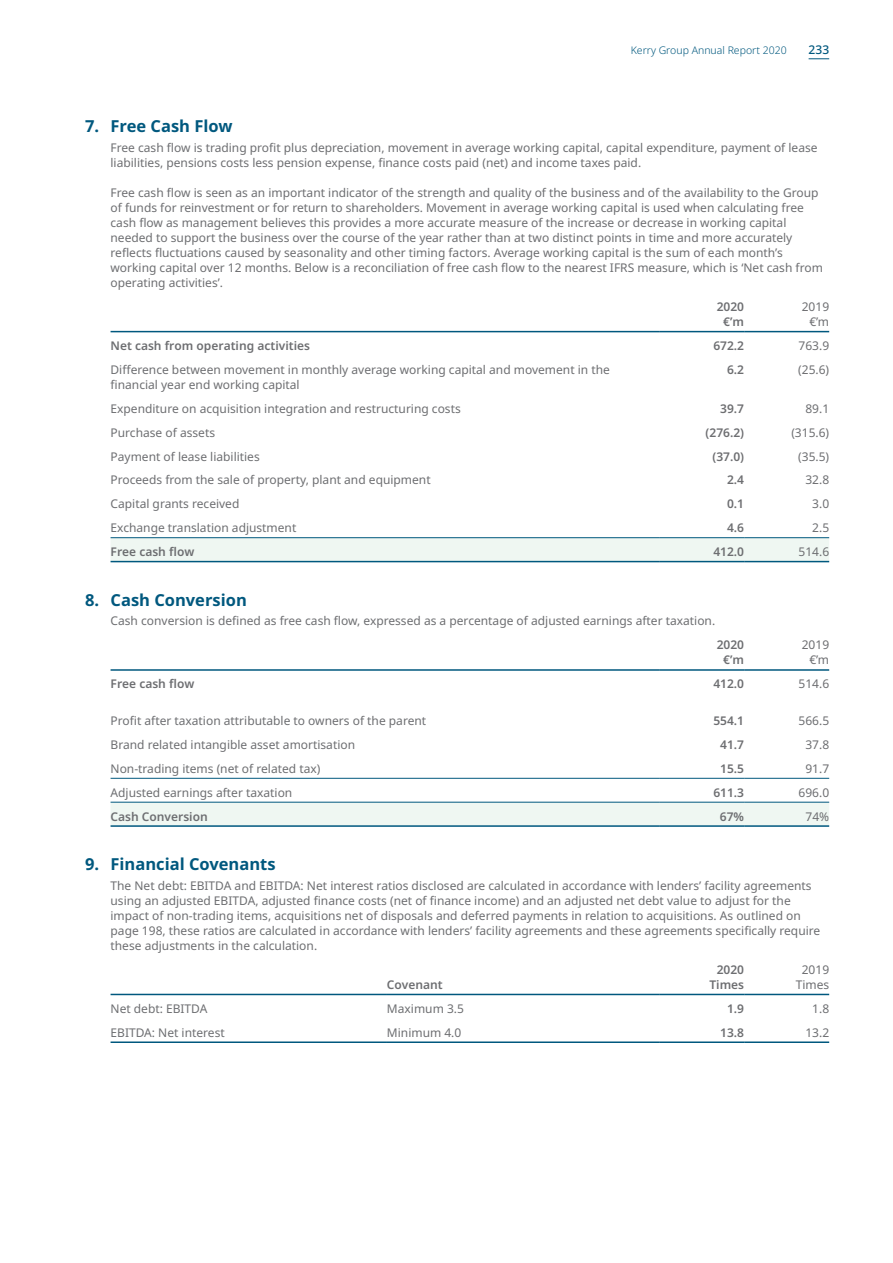
<style>
.page{position:relative;width:893px;height:1263px;background:#fff}
.page>*{position:absolute;margin:0;border:0;box-sizing:border-box;transform-origin:0 0}
.t1{font:700 16.5px "Noto Sans";color:#00587e}
.t2{font:12px/15px "Noto Sans";color:#6d6e71}
.t3{font:600 12px/15px "Noto Sans";color:#6d6e71;text-align:center}
.t4{font:500 12px "Noto Sans";color:#00587e}
.t5{font:300 10.5px "Noto Sans";color:#00587e}
</style>
<div class="page">
<svg style="left:809px;top:58px;width:20px;height:1px"></svg>
<svg style="left:111px;top:538px;width:718px;height:23px"></svg>
<hr style="left:111px;top:331px;width:548px;height:1px;background:#00587e">
<hr style="left:659px;top:331px;width:85px;height:1px;background:#00587e">
<hr style="left:744px;top:331px;width:85px;height:1px;background:#00587e">
<hr style="left:111px;top:561px;width:548px;height:1px;background:#00587e">
<hr style="left:659px;top:561px;width:85px;height:1px;background:#00587e">
<hr style="left:744px;top:561px;width:85px;height:1px;background:#00587e">
<hr style="left:111px;top:537px;width:548px;height:1px;background:#00587e">
<hr style="left:659px;top:537px;width:85px;height:1px;background:#00587e">
<hr style="left:744px;top:537px;width:85px;height:1px;background:#00587e">
<div style="left:111px;top:803px;width:718px;height:22px;background:#eff7f2"></div>
<hr style="left:111px;top:669px;width:548px;height:2px;background:#00587e">
<hr style="left:659px;top:669px;width:85px;height:2px;background:#00587e">
<hr style="left:744px;top:669px;width:85px;height:2px;background:#00587e">
<hr style="left:111px;top:825px;width:548px;height:2px;background:#00587e">
<hr style="left:659px;top:825px;width:85px;height:2px;background:#00587e">
<hr style="left:744px;top:825px;width:85px;height:2px;background:#00587e">
<hr style="left:111px;top:802px;width:548px;height:1px;background:#00587e">
<hr style="left:659px;top:802px;width:85px;height:1px;background:#00587e">
<hr style="left:744px;top:802px;width:85px;height:1px;background:#00587e">
<hr style="left:111px;top:778px;width:548px;height:1px;background:#00587e">
<hr style="left:659px;top:778px;width:85px;height:1px;background:#00587e">
<hr style="left:744px;top:778px;width:85px;height:1px;background:#00587e">
<hr style="left:111px;top:994px;width:276px;height:1px;background:#00587e">
<hr style="left:387px;top:994px;width:272px;height:1px;background:#00587e">
<hr style="left:659px;top:994px;width:85px;height:1px;background:#00587e">
<hr style="left:744px;top:994px;width:85px;height:1px;background:#00587e">
<hr style="left:111px;top:1041px;width:276px;height:2px;background:#00587e">
<hr style="left:387px;top:1041px;width:272px;height:2px;background:#00587e">
<hr style="left:659px;top:1041px;width:85px;height:2px;background:#00587e">
<hr style="left:744px;top:1041px;width:85px;height:2px;background:#00587e">
<p class="t5" style="left:631px;top:43px;width:157px">Kerry Group Annual Report 2020</p>
<p class="t4" style="left:809px;top:41px;width:22px">233</p>
<h1 class="t1" style="left:85px;top:115px;width:149px">7. Free Cash Flow</h1>
<p class="t2" style="left:111px;top:140px;width:709px">Free cash flow is trading profit plus depreciation, movement in average working capital, capital expenditure, payment of lease liabilities, pensions costs less pension expense, finance costs paid (net) and income taxes paid.</p>
<p class="t2" style="left:111px;top:185px;width:714px">Free cash flow is seen as an important indicator of the strength and quality of the business and of the availability to the Group of funds for reinvestment or for return to shareholders. Movement in average working capital is used when calculating free cash flow as management believes this provides a more accurate measure of the increase or decrease in working capital needed to support the business over the course of the year rather than at two distinct points in time and more accurately reflects fluctuations caused by seasonality and other timing factors. Average working capital is the sum of each month’s working capital over 12 months. Below is a reconciliation of free cash flow to the nearest IFRS measure, which is ‘Net cash from operating activities’.</p>
<p class="t3" style="left:717px;top:299px;width:29px">2020 €’m</p>
<p class="t2" style="left:802px;top:299px;width:29px;text-align:right">2019 €’m</p>
<p class="t3" style="left:111px;top:338px;width:201px">Net cash from operating activities</p>
<p class="t3" style="left:713px;top:338px;width:32px">672.2</p>
<p class="t2" style="left:798px;top:338px;width:32px">763.9</p>
<p class="t2" style="left:111px;top:362px;width:501px">Difference between movement in monthly average working capital and movement in the financial year end working capital</p>
<p class="t3" style="left:727px;top:362px;width:19px">6.2</p>
<p class="t2" style="left:798px;top:362px;width:33px">(25.6)</p>
<p class="t2" style="left:111px;top:401px;width:352px">Expenditure on acquisition integration and restructuring costs</p>
<p class="t3" style="left:720px;top:401px;width:25px">39.7</p>
<p class="t2" style="left:805px;top:401px;width:25px">89.1</p>
<p class="t2" style="left:111px;top:425px;width:106px">Purchase of assets</p>
<p class="t3" style="left:706px;top:425px;width:40px">(276.2)</p>
<p class="t2" style="left:791px;top:425px;width:39px">(315.6)</p>
<p class="t2" style="left:111px;top:449px;width:151px">Payment of lease liabilities</p>
<p class="t3" style="left:712px;top:449px;width:33px">(37.0)</p>
<p class="t2" style="left:798px;top:449px;width:33px">(35.5)</p>
<p class="t2" style="left:111px;top:473px;width:322px">Proceeds from the sale of property, plant and equipment</p>
<p class="t3" style="left:727px;top:473px;width:19px">2.4</p>
<p class="t2" style="left:805px;top:473px;width:25px">32.8</p>
<p class="t2" style="left:111px;top:497px;width:130px">Capital grants received</p>
<p class="t3" style="left:727px;top:497px;width:19px">0.1</p>
<p class="t2" style="left:812px;top:497px;width:18px">3.0</p>
<p class="t2" style="left:111px;top:521px;width:187px">Exchange translation adjustment</p>
<p class="t3" style="left:727px;top:521px;width:19px">4.6</p>
<p class="t2" style="left:812px;top:521px;width:18px">2.5</p>
<p class="t3" style="left:111px;top:544px;width:85px">Free cash flow</p>
<p class="t3" style="left:713px;top:544px;width:32px">412.0</p>
<p class="t2" style="left:798px;top:544px;width:32px">514.6</p>
<h1 class="t1" style="left:85px;top:588px;width:163px">8. Cash Conversion</h1>
<p class="t2" style="left:111px;top:613px;width:606px">Cash conversion is defined as free cash flow, expressed as a percentage of adjusted earnings after taxation.</p>
<p class="t3" style="left:717px;top:638px;width:29px">2020 €’m</p>
<p class="t2" style="left:802px;top:638px;width:29px;text-align:right">2019 €’m</p>
<p class="t3" style="left:111px;top:677px;width:85px">Free cash flow</p>
<p class="t3" style="left:713px;top:677px;width:32px">412.0</p>
<p class="t2" style="left:798px;top:677px;width:32px">514.6</p>
<p class="t2" style="left:111px;top:713px;width:317px">Profit after taxation attributable to owners of the parent</p>
<p class="t3" style="left:713px;top:713px;width:32px">554.1</p>
<p class="t2" style="left:798px;top:713px;width:32px">566.5</p>
<p class="t2" style="left:111px;top:737px;width:246px">Brand related intangible asset amortisation</p>
<p class="t3" style="left:720px;top:737px;width:25px">41.7</p>
<p class="t2" style="left:805px;top:737px;width:25px">37.8</p>
<p class="t2" style="left:111px;top:761px;width:211px">Non-trading items (net of related tax)</p>
<p class="t3" style="left:720px;top:761px;width:25px">15.5</p>
<p class="t2" style="left:805px;top:761px;width:25px">91.7</p>
<p class="t2" style="left:111px;top:785px;width:183px">Adjusted earnings after taxation</p>
<p class="t3" style="left:713px;top:785px;width:32px">611.3</p>
<p class="t2" style="left:798px;top:785px;width:32px">696.0</p>
<p class="t3" style="left:111px;top:809px;width:99px">Cash Conversion</p>
<p class="t3" style="left:720px;top:809px;width:26px">67%</p>
<p class="t2" style="left:805px;top:809px;width:25px">74%</p>
<h1 class="t1" style="left:85px;top:853px;width:192px">9. Financial Covenants</h1>
<p class="t2" style="left:111px;top:878px;width:711px">The Net debt: EBITDA and EBITDA: Net interest ratios disclosed are calculated in accordance with lenders’ facility agreements using an adjusted EBITDA, adjusted finance costs (net of finance income) and an adjusted net debt value to adjust for the impact of non-trading items, acquisitions net of disposals and deferred payments in relation to acquisitions. As outlined on page 198, these ratios are calculated in accordance with lenders’ facility agreements and these agreements specifically require these adjustments in the calculation.</p>
<p class="t3" style="left:387px;top:977px;width:57px">Covenant</p>
<p class="t3" style="left:709px;top:962px;width:36px;text-align:right">2020<br>Times</p>
<p class="t2" style="left:796px;top:962px;width:35px;text-align:center">2019<br>Times</p>
<p class="t2" style="left:111px;top:1001px;width:98px">Net debt: EBITDA</p>
<p class="t2" style="left:387px;top:1001px;width:78px">Maximum 3.5</p>
<p class="t3" style="left:727px;top:1001px;width:19px">1.9</p>
<p class="t2" style="left:812px;top:1001px;width:18px">1.8</p>
<p class="t2" style="left:111px;top:1025px;width:116px">EBITDA: Net interest</p>
<p class="t2" style="left:387px;top:1025px;width:76px">Minimum 4.0</p>
<p class="t3" style="left:720px;top:1025px;width:25px">13.8</p>
<p class="t2" style="left:805px;top:1025px;width:25px">13.2</p>
</div>
